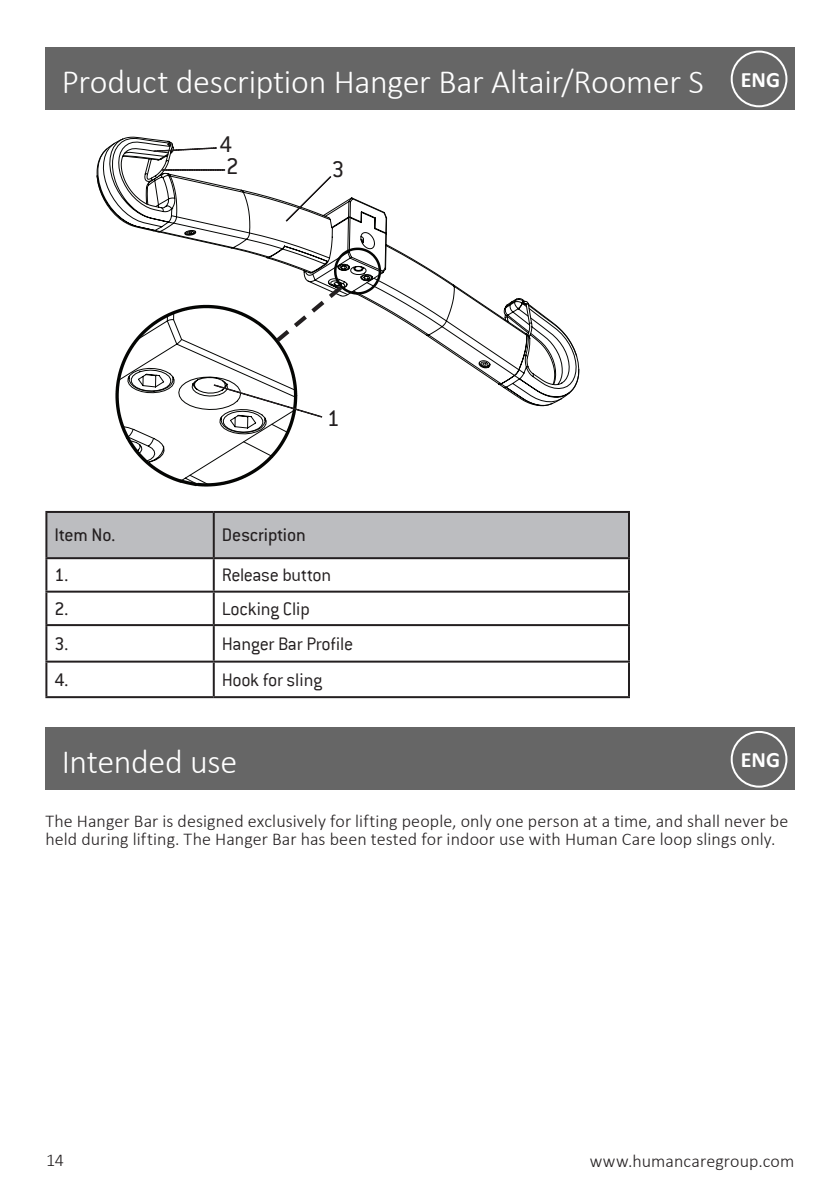
<style>
.page{position:relative;width:840px;height:1191px;background:#fff}
.page>*{position:absolute;margin:0;border:0;box-sizing:border-box;transform-origin:0 0}
.t1{font:300 34px "Calibri";letter-spacing:-.01em;color:#fff}
.t2{font:25px/22px "Conduit ITC";color:#231f20}
.t3{font:700 22px "Calibri";color:#fff}
.t4{font:300 20px "Conduit ITC";letter-spacing:-.015em;color:#231f20}
.t5{font:20px "Conduit ITC";color:#231f20}
.t6{font:300 18px/18px "Calibri";letter-spacing:.005em;color:#231f20}
</style>
<div class="page">
<div style="left:47px;top:513px;width:580px;height:44px;background:#bcbdc0"></div>
<hr style="left:45px;top:511px;width:169px;height:2px;background:#231f20">
<hr style="left:45px;top:513px;width:2px;height:44px;background:#231f20">
<hr style="left:214px;top:511px;width:415px;height:2px;background:#231f20">
<hr style="left:213px;top:513px;width:2px;height:44px;background:#231f20">
<hr style="left:627px;top:513px;width:2px;height:44px;background:#231f20">
<hr style="left:45px;top:557px;width:169px;height:2px;background:#231f20">
<hr style="left:45px;top:559px;width:2px;height:31px;background:#231f20">
<hr style="left:214px;top:557px;width:415px;height:2px;background:#231f20">
<hr style="left:213px;top:559px;width:2px;height:31px;background:#231f20">
<hr style="left:627px;top:559px;width:2px;height:31px;background:#231f20">
<hr style="left:45px;top:590px;width:169px;height:2px;background:#231f20">
<hr style="left:45px;top:592px;width:2px;height:32px;background:#231f20">
<hr style="left:214px;top:590px;width:415px;height:2px;background:#231f20">
<hr style="left:213px;top:592px;width:2px;height:32px;background:#231f20">
<hr style="left:627px;top:592px;width:2px;height:32px;background:#231f20">
<hr style="left:45px;top:624px;width:169px;height:2px;background:#231f20">
<hr style="left:45px;top:626px;width:2px;height:34px;background:#231f20">
<hr style="left:214px;top:624px;width:415px;height:2px;background:#231f20">
<hr style="left:213px;top:626px;width:2px;height:34px;background:#231f20">
<hr style="left:627px;top:626px;width:2px;height:34px;background:#231f20">
<hr style="left:45px;top:660px;width:169px;height:2px;background:#231f20">
<hr style="left:45px;top:662px;width:2px;height:34px;background:#231f20">
<hr style="left:214px;top:660px;width:415px;height:2px;background:#231f20">
<hr style="left:213px;top:662px;width:2px;height:34px;background:#231f20">
<hr style="left:627px;top:662px;width:2px;height:34px;background:#231f20">
<hr style="left:45px;top:696px;width:169px;height:2px;background:#231f20">
<hr style="left:214px;top:696px;width:415px;height:2px;background:#231f20">
<div style="left:45px;top:47px;width:749px;height:63px;background:#666"></div>
<div style="left:45px;top:727px;width:749px;height:63px;background:#666"></div>
<div style="left:730px;top:51px;width:57px;height:56px;border:2px solid #fff;border-radius:50%"></div>
<div style="left:730px;top:731px;width:57px;height:56px;border:2px solid #fff;border-radius:50%"></div>
<svg style="left:97px;top:138px;width:482px;height:268px"></svg>
<svg style="left:162px;top:169px;width:63px;height:2px"></svg>
<svg style="left:285px;top:176px;width:46px;height:46px"></svg>
<svg style="left:154px;top:147px;width:63px;height:5px"></svg>
<svg style="left:114px;top:246px;width:268px;height:241px"></svg>
<h1 class="t1" style="left:62px;top:60px;width:643px">Product description Hanger Bar Altair/Roomer S</h1>
<h2 class="t2" style="left:219px;top:133px;width:21px">4<br>2</h2>
<h2 class="t2" style="left:331px;top:157px;width:14px">3</h2>
<p class="t3" style="left:740px;top:64px;width:41px">ENG</p>
<h2 class="t2" style="left:327px;top:406px;width:14px">1</h2>
<p class="t5" style="left:54px;top:523px;width:62px">Item No.</p>
<p class="t5" style="left:222px;top:523px;width:85px">Description</p>
<p class="t5" style="left:54px;top:563px;width:15px">1.</p>
<p class="t4" style="left:222px;top:564px;width:111px">Release button</p>
<p class="t5" style="left:54px;top:596px;width:15px">2.</p>
<p class="t4" style="left:222px;top:597px;width:89px">Locking Clip</p>
<p class="t5" style="left:54px;top:631px;width:15px">3.</p>
<p class="t4" style="left:222px;top:632px;width:133px">Hanger Bar Profile</p>
<p class="t5" style="left:54px;top:667px;width:15px">4.</p>
<p class="t4" style="left:222px;top:668px;width:102px">Hook for sling</p>
<h1 class="t1" style="left:62px;top:740px;width:177px">Intended use</h1>
<p class="t3" style="left:740px;top:744px;width:41px">ENG</p>
<p class="t6" style="left:45px;top:811px;width:744px">The Hanger Bar is designed exclusively for lifting people, only one person at a time, and shall never be held during lifting. The Hanger Bar has been tested for indoor use with Human Care loop slings only.</p>
<p class="t6" style="left:46px;top:1151px;width:19px">14</p>
<p class="t6" style="left:589px;top:1152px;width:206px">www.humancaregroup.com</p>
</div>
